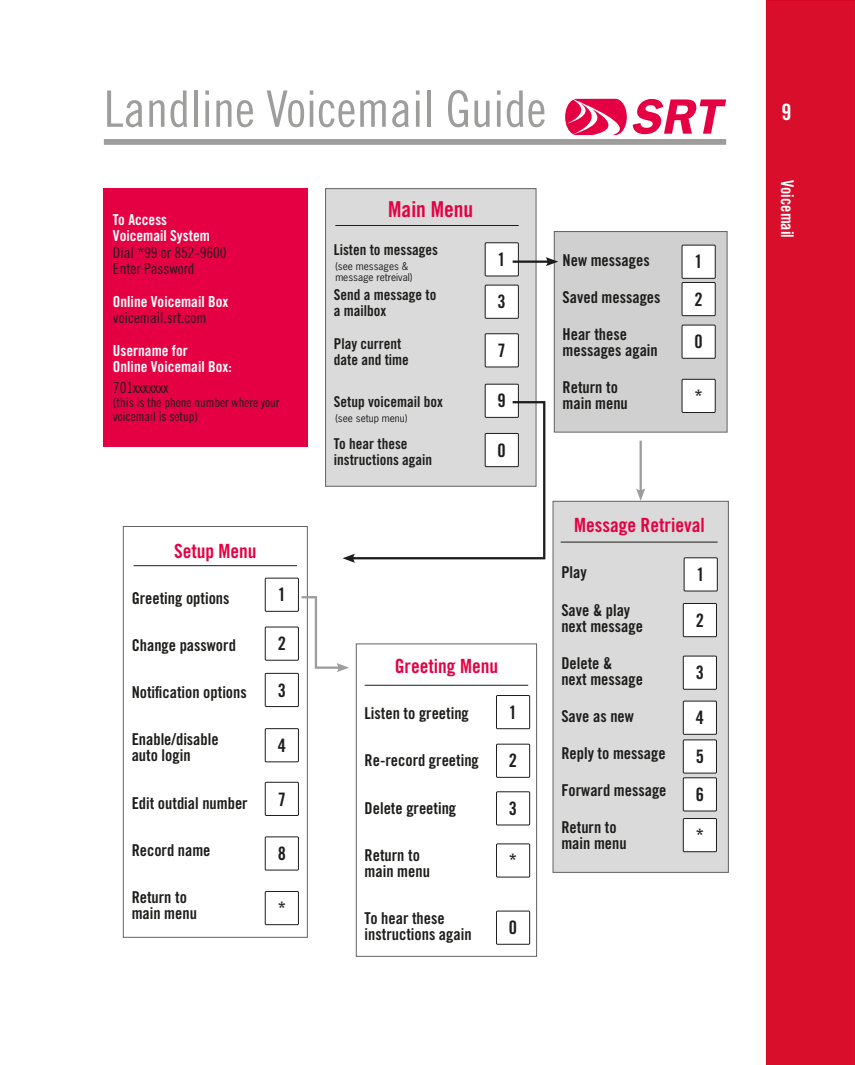
<style>
.page{position:relative;width:855px;height:1065px;background:#fff}
.page>*{position:absolute;margin:0;border:0;box-sizing:border-box;transform-origin:0 0}
.t1{font:50.38px "Trade Gothic LT Std Cn 18";color:#9d9d9c}
.t2{font:22.5px "Trade Gothic LT Std Bd Cn 20";color:#fff}
.t3{font:21.88px "Trade Gothic LT Std Bd Cn 20";color:#e50043}
.t4{font:19.62px "Trade Gothic LT Std Bd Cn 20";color:#e50043}
.t5{font:18.5px/38.4px "Trade Gothic LT Std Bd Cn 20";color:#1d1d1b}
.t6{font:17.5px "Trade Gothic LT Std Bd Cn 20";color:#fff;scale:.93 1}
.t7{font:16.38px/16.1px "Trade Gothic LT Std Bd Cn 20";color:#1d1d1b}
.t8{font:15.12px/16.1px "Trade Gothic LT Std Bd Cn 20";color:#fff}
.t9{font:15.12px/16.1px "Trade Gothic LT Std Cn 18";color:#1d1d1b}
.t10{font:15px/16.1px "Trade Gothic LT Std Bd Cn 20";color:#1d1d1b}
.t11{font:12.88px/13.9px "Trade Gothic LT Std Cn 18";color:#1d1d1b}
.t12{font:10px/11.2px "News Gothic Std";color:#1d1d1b}
</style>
<div class="page">
<div style="left:766px;top:0;width:89px;height:1064px;background:#d80e2a"></div>
<div style="left:326px;top:189px;width:210px;height:297px;background:#dadada"></div>
<div style="left:325px;top:188px;width:211px;height:298px;border:1px solid #646363"></div>
<div style="left:104px;top:139px;width:622px;height:6px;background:#9d9d9c"></div>
<svg style="left:565px;top:99px;width:161px;height:36px"></svg>
<div style="left:554px;top:231px;width:173px;height:201px;background:#d0d0d0"></div>
<div style="left:554px;top:231px;width:173px;height:201px;border:1px solid #646363"></div>
<div style="left:682px;top:245px;width:33px;height:33px;background:#fff"></div>
<div style="left:682px;top:245px;width:34px;height:34px;border:1px solid #1d1d1b"></div>
<div style="left:682px;top:282px;width:33px;height:34px;background:#fff"></div>
<div style="left:682px;top:282px;width:34px;height:34px;border:1px solid #1d1d1b"></div>
<div style="left:682px;top:325px;width:33px;height:33px;background:#fff"></div>
<div style="left:682px;top:325px;width:34px;height:33px;border:1px solid #1d1d1b"></div>
<div style="left:682px;top:379px;width:33px;height:33px;background:#fff"></div>
<div style="left:682px;top:379px;width:34px;height:34px;border:1px solid #1d1d1b"></div>
<div style="left:356px;top:643px;width:181px;height:313px;border:1px solid #646363"></div>
<div style="left:496px;top:695px;width:34px;height:34px;border:1px solid #1d1d1b"></div>
<div style="left:496px;top:744px;width:34px;height:33px;border:1px solid #1d1d1b"></div>
<div style="left:496px;top:791px;width:34px;height:34px;border:1px solid #1d1d1b"></div>
<div style="left:496px;top:843px;width:34px;height:34px;border:1px solid #1d1d1b"></div>
<div style="left:496px;top:911px;width:34px;height:33px;border:1px solid #1d1d1b"></div>
<div style="left:553px;top:501px;width:175px;height:371px;background:#dadada"></div>
<div style="left:553px;top:501px;width:176px;height:371px;border:1px solid #646363"></div>
<div style="left:684px;top:558px;width:33px;height:33px;background:#fff"></div>
<div style="left:684px;top:557px;width:34px;height:34px;border:1px solid #1d1d1b"></div>
<div style="left:683px;top:603px;width:33px;height:34px;background:#fff"></div>
<div style="left:683px;top:603px;width:34px;height:34px;border:1px solid #1d1d1b"></div>
<div style="left:683px;top:656px;width:33px;height:33px;background:#fff"></div>
<div style="left:683px;top:656px;width:34px;height:33px;border:1px solid #1d1d1b"></div>
<div style="left:683px;top:701px;width:33px;height:33px;background:#fff"></div>
<div style="left:683px;top:701px;width:34px;height:33px;border:1px solid #1d1d1b"></div>
<div style="left:683px;top:740px;width:33px;height:33px;background:#fff"></div>
<div style="left:683px;top:739px;width:34px;height:34px;border:1px solid #1d1d1b"></div>
<div style="left:683px;top:778px;width:33px;height:33px;background:#fff"></div>
<div style="left:683px;top:777px;width:34px;height:34px;border:1px solid #1d1d1b"></div>
<div style="left:683px;top:818px;width:33px;height:33px;background:#fff"></div>
<div style="left:683px;top:818px;width:34px;height:34px;border:1px solid #1d1d1b"></div>
<div style="left:485px;top:243px;width:33px;height:33px;background:#fff"></div>
<div style="left:485px;top:242px;width:34px;height:34px;border:1px solid #1d1d1b"></div>
<div style="left:485px;top:285px;width:33px;height:33px;background:#fff"></div>
<div style="left:485px;top:285px;width:34px;height:34px;border:1px solid #1d1d1b"></div>
<div style="left:485px;top:334px;width:33px;height:33px;background:#fff"></div>
<div style="left:485px;top:333px;width:34px;height:34px;border:1px solid #1d1d1b"></div>
<div style="left:485px;top:384px;width:33px;height:33px;background:#fff"></div>
<div style="left:485px;top:384px;width:34px;height:34px;border:1px solid #1d1d1b"></div>
<div style="left:104px;top:188px;width:204px;height:259px;background:#e50043"></div>
<div style="left:123px;top:526px;width:185px;height:411px;border:1px solid #646363"></div>
<div style="left:265px;top:578px;width:34px;height:33px;border:1px solid #1d1d1b"></div>
<div style="left:265px;top:627px;width:34px;height:33px;border:1px solid #1d1d1b"></div>
<div style="left:265px;top:673px;width:34px;height:34px;border:1px solid #1d1d1b"></div>
<div style="left:265px;top:728px;width:34px;height:34px;border:1px solid #1d1d1b"></div>
<div style="left:265px;top:782px;width:34px;height:34px;border:1px solid #1d1d1b"></div>
<div style="left:265px;top:836px;width:34px;height:34px;border:1px solid #1d1d1b"></div>
<div style="left:265px;top:891px;width:34px;height:34px;border:1px solid #1d1d1b"></div>
<svg style="left:301px;top:595px;width:48px;height:77px"></svg>
<hr style="left:513px;top:260px;width:37px;height:3px;background:#1d1d1b">
<svg style="left:546px;top:257px;width:12px;height:9px"></svg>
<hr style="left:640px;top:441px;width:2px;height:51px;background:#9d9d9c">
<svg style="left:636px;top:488px;width:9px;height:13px"></svg>
<svg style="left:342px;top:400px;width:204px;height:163px"></svg>
<hr style="left:335px;top:225px;width:184px;height:1px;background:#1d1d1b">
<hr style="left:365px;top:685px;width:163px;height:1px;background:#1d1d1b">
<hr style="left:134px;top:565px;width:163px;height:1px;background:#1d1d1b">
<hr style="left:561px;top:542px;width:157px;height:1px;background:#1d1d1b">
<h1 class="t1" style="left:104px;top:79px;width:444px">Landline Voicemail Guide</h1>
<p class="t8" style="left:113px;top:212px;width:98px">To Access<br>Voicemail System</p>
<p class="t9" style="left:113px;top:244px;width:115px">Dial *99 or 852-9600<br>Enter Password</p>
<p class="t8" style="left:113px;top:293px;width:117px">Online Voicemail Box</p>
<p class="t9" style="left:113px;top:309px;width:95px">voicemail.srt.com</p>
<p class="t8" style="left:113px;top:342px;width:120px">Username for<br>Online Voicemail Box:</p>
<p class="t9" style="left:113px;top:380px;width:57px">701xxxxxxx</p>
<p class="t11" style="left:113px;top:395px;width:168px">(this is the phone number where your voicemail is setup)</p>
<p class="t4" style="left:174px;top:539px;width:84px">Setup Menu</p>
<p class="t7" style="left:132px;top:589px;width:99px">Greeting options</p>
<p class="t7" style="left:132px;top:637px;width:106px">Change password</p>
<p class="t7" style="left:132px;top:684px;width:117px">Notification options</p>
<p class="t7" style="left:132px;top:731px;width:89px">Enable/disable auto login</p>
<p class="t7" style="left:132px;top:794px;width:118px">Edit outdial number</p>
<p class="t7" style="left:132px;top:842px;width:80px">Record name</p>
<p class="t7" style="left:132px;top:889px;width:67px">Return to main menu</p>
<p class="t5" style="left:278px;top:575px;width:10px">1</p>
<p class="t5" style="left:278px;top:624px;width:10px">2</p>
<p class="t5" style="left:278px;top:671px;width:10px">3</p>
<p class="t5" style="left:278px;top:726px;width:10px">4</p>
<p class="t5" style="left:278px;top:779px;width:10px">7</p>
<p class="t5" style="left:278px;top:834px;width:10px">8</p>
<p class="t5" style="left:278px;top:889px;width:10px">*</p>
<h3 class="t3" style="left:388px;top:196px;width:87px">Main Menu</h3>
<p class="t10" style="left:334px;top:242px;width:106px">Listen to messages</p>
<p class="t10" style="left:334px;top:286px;width:104px">Send a message to a mailbox</p>
<p class="t10" style="left:334px;top:335px;width:76px">Play current date and time</p>
<p class="t10" style="left:334px;top:393px;width:111px">Setup voicemail box</p>
<p class="t10" style="left:334px;top:435px;width:100px">To hear these instructions again</p>
<p class="t12" style="left:335px;top:260px;width:79px">(see messages &amp; message retreival)</p>
<p class="t12" style="left:335px;top:412px;width:74px">(see setup menu)</p>
<p class="t5" style="left:498px;top:240px;width:10px">1</p>
<p class="t5" style="left:498px;top:282px;width:10px">3</p>
<p class="t5" style="left:498px;top:331px;width:10px">7</p>
<p class="t5" style="left:498px;top:381px;width:10px">9</p>
<p class="t5" style="left:498px;top:431px;width:10px">0</p>
<p class="t4" style="left:395px;top:654px;width:105px">Greeting Menu</p>
<p class="t7" style="left:365px;top:705px;width:106px">Listen to greeting</p>
<p class="t7" style="left:365px;top:752px;width:116px">Re-record greeting</p>
<p class="t7" style="left:365px;top:799px;width:93px">Delete greeting</p>
<p class="t7" style="left:365px;top:847px;width:67px">Return to main menu</p>
<p class="t7" style="left:365px;top:910px;width:108px">To hear these instructions again</p>
<p class="t5" style="left:509px;top:693px;width:10px">1</p>
<p class="t5" style="left:509px;top:741px;width:10px">2</p>
<p class="t5" style="left:509px;top:789px;width:10px">3</p>
<p class="t5" style="left:509px;top:841px;width:10px">*</p>
<p class="t5" style="left:509px;top:908px;width:10px">0</p>
<p class="t7" style="left:563px;top:252px;width:89px">New messages</p>
<p class="t7" style="left:563px;top:289px;width:99px">Saved messages</p>
<p class="t7" style="left:563px;top:326px;width:97px">Hear these messages again</p>
<p class="t7" style="left:563px;top:379px;width:67px">Return to main menu</p>
<p class="t5" style="left:694px;top:243px;width:10px;line-height:37.4px">1<br>2</p>
<p class="t5" style="left:694px;top:322px;width:10px">0</p>
<p class="t5" style="left:694px;top:377px;width:10px">*</p>
<p class="t4" style="left:574px;top:513px;width:132px">Message Retrieval</p>
<p class="t7" style="left:561px;top:563px;width:27px">Play</p>
<p class="t7" style="left:561px;top:602px;width:83px">Save &amp; play next message</p>
<p class="t7" style="left:561px;top:655px;width:83px">Delete &amp;<br>next message</p>
<p class="t7" style="left:561px;top:708px;width:74px">Save as new</p>
<p class="t7" style="left:561px;top:745px;width:106px">Reply to message</p>
<p class="t7" style="left:561px;top:782px;width:107px">Forward message</p>
<p class="t7" style="left:561px;top:819px;width:67px">Return to main menu</p>
<p class="t5" style="left:697px;top:555px;width:10px">1</p>
<p class="t5" style="left:696px;top:601px;width:10px">2</p>
<p class="t5" style="left:696px;top:653px;width:10px">3</p>
<p class="t5" style="left:696px;top:698px;width:10px;text-align:justify">4<br>5<br>6</p>
<p class="t5" style="left:696px;top:816px;width:10px">*</p>
<h2 class="t2" style="left:782px;top:98px;width:11px">9</h2>
<p class="t6" style="left:798px;top:180px;width:64px;rotate:90deg">Voicemail</p>
</div>
